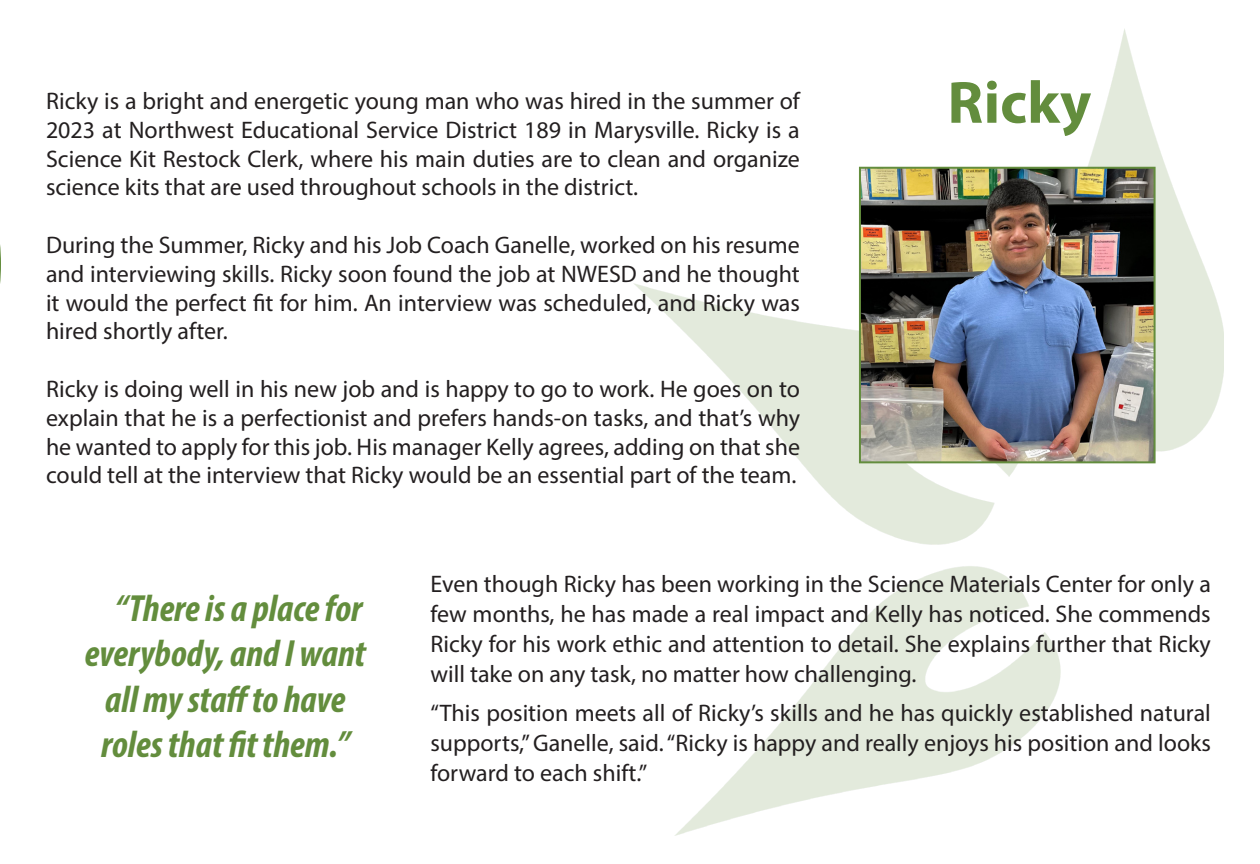
<style>
.page{position:relative;width:1260px;height:864px;background:#fff}
.page>*{position:absolute;margin:0;border:0;box-sizing:border-box;transform-origin:0 0}
.t1{font:700 60px "Myriad Pro";color:#638d3d}
.t2{font:italic 700 condensed 38px "Myriad Pro";color:#638d3d}
.t3{font:24px/28.8px "Myriad Pro";color:#231f20;text-align:justify}
</style>
<div class="page">
<img style="left:633px;top:29px;width:591px;height:806px">
<svg style="left:0;top:245px;width:1px;height:39px"></svg>
<img style="left:862px;top:170px;width:291px;height:290px">
<div style="left:859px;top:167px;width:297px;height:296px;border:2px solid #638d3d"></div>
<p class="t3" style="left:46px;top:86px;width:755px">Ricky is a bright and energetic young man who was hired in the summer of 2023 at Northwest Educational Service District 189 in Marysville. Ricky is a Science Kit Restock Clerk, where his main duties are to clean and organize science kits that are used throughout schools in the district.</p>
<p class="t3" style="left:46px;top:230px;width:756px">During the Summer, Ricky and his Job Coach Ganelle, worked on his resume and interviewing skills. Ricky soon found the job at NWESD and he thought it would the perfect fit for him. An interview was scheduled, and Ricky was hired shortly after.</p>
<p class="t3" style="left:46px;top:374px;width:756px">Ricky is doing well in his new job and is happy to go to work. He goes on to explain that he is a perfectionist and prefers hands-on tasks, and that’s why he wanted to apply for this job. His manager Kelly agrees, adding on that she could tell at the interview that Ricky would be an essential part of the team.</p>
<p class="t1" style="left:948px;top:63px;width:145px">Ricky</p>
<p class="t2" style="left:115px;top:584px;width:249px">“There is a place for</p>
<p class="t2" style="left:85px;top:630px;width:282px">everybody, and I want</p>
<p class="t2" style="left:105px;top:676px;width:242px">all my staff to have</p>
<p class="t2" style="left:101px;top:721px;width:250px">roles that fit them.”</p>
<p class="t3" style="left:430px;top:568px;width:782px;line-height:30px">Even though Ricky has been working in the Science Materials Center for only a few months, he has made a real impact and Kelly has noticed. She commends Ricky for his work ethic and attention to detail. She explains further that Ricky will take on any task, no matter how challenging.</p>
<p class="t3" style="left:430px;top:697px;width:782px;line-height:30px">“This position meets all of Ricky’s skills and he has quickly established natural supports,” Ganelle, said. “Ricky is happy and really enjoys his position and looks forward to each shift.”</p>
</div>
